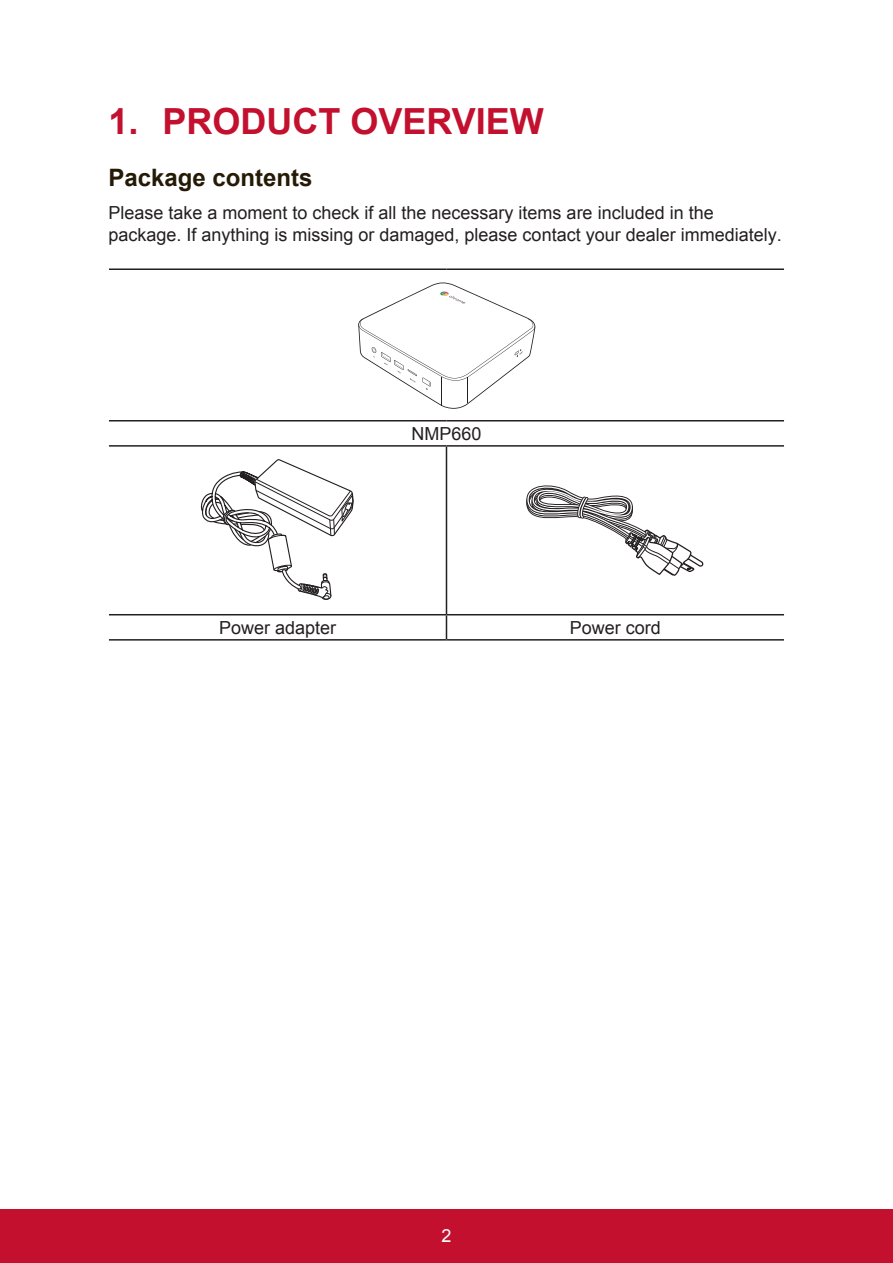
<style>
.page{position:relative;width:893px;height:1263px;background:#fff}
.page>*{position:absolute;margin:0;border:0;box-sizing:border-box;transform-origin:0 0}
.t1{font:700 36px "Arial";color:#c3102f}
.t2{font:700 24px "Arial";color:#251a05}
.t3{font:18px/21.6px "Arial";color:#231f20}
.t4{font:18px "Arial";color:#fff}
</style>
<div class="page">
<div style="left:0;top:1210px;width:893px;height:53px;background:#c3102f"></div>
<hr style="left:109px;top:268px;width:337px;height:2px;background:#231f20">
<hr style="left:446px;top:268px;width:338px;height:2px;background:#231f20">
<hr style="left:109px;top:420px;width:337px;height:1px;background:#231f20">
<hr style="left:446px;top:420px;width:338px;height:1px;background:#231f20">
<hr style="left:109px;top:445px;width:337px;height:2px;background:#231f20">
<hr style="left:446px;top:445px;width:338px;height:2px;background:#231f20">
<hr style="left:446px;top:447px;width:1px;height:167px;background:#231f20">
<hr style="left:109px;top:614px;width:337px;height:1px;background:#231f20">
<hr style="left:446px;top:614px;width:338px;height:1px;background:#231f20">
<svg style="left:446px;top:615px;width:1px;height:24px"></svg>
<hr style="left:109px;top:639px;width:337px;height:2px;background:#231f20">
<hr style="left:446px;top:639px;width:338px;height:2px;background:#231f20">
<svg style="left:358px;top:282px;width:177px;height:127px"></svg>
<svg style="left:201px;top:459px;width:153px;height:141px"></svg>
<svg style="left:526px;top:485px;width:178px;height:91px"></svg>
<h1 class="t1" style="left:108px;top:98px;width:437px">1. PRODUCT OVERVIEW</h1>
<h2 class="t2" style="left:108px;top:161px;width:206px">Package contents</h2>
<p class="t3" style="left:108px;top:202px;width:675px">Please take a moment to check if all the necessary items are included in the package. If anything is missing or damaged, please contact your dealer immediately.</p>
<p class="t3" style="left:411px;top:423px;width:72px">NMP660</p>
<p class="t3" style="left:219px;top:617px;width:119px">Power adapter</p>
<p class="t3" style="left:570px;top:617px;width:93px">Power cord</p>
<p class="t4" style="left:441px;top:1223px;width:12px">2</p>
</div>
